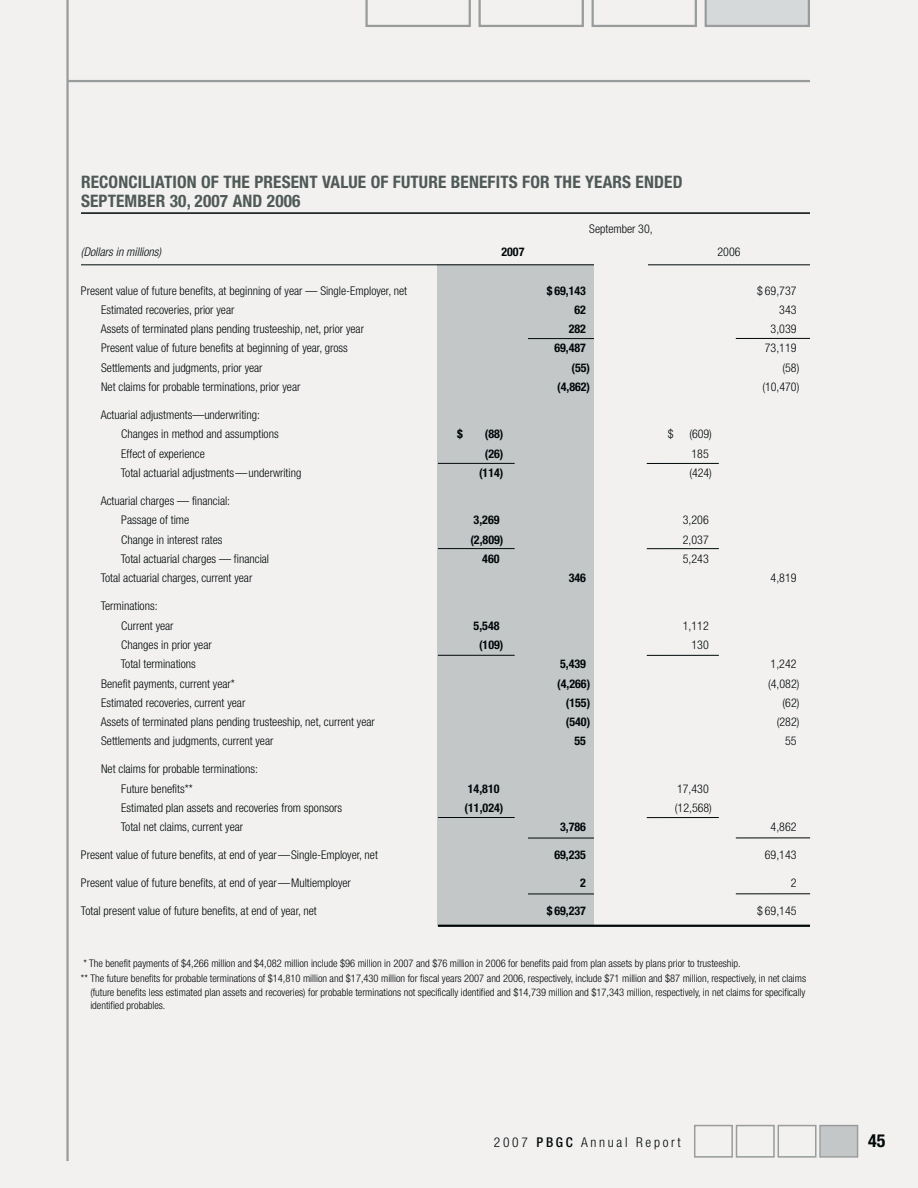
<style>
.page{position:relative;width:918px;height:1188px;background:#f3f1f0}
.page>*{position:absolute;margin:0;border:0;box-sizing:border-box;transform-origin:0 0}
.t1{font:700 condensed 18px "Helvetica Neue";color:#000809}
.t2{font:700 condensed 17.25px/18.8px "Helvetica Neue";letter-spacing:.01em;color:#4f5a58}
.t3{font:300 condensed 13.5px "Helvetica Neue";letter-spacing:.2em;color:#000809}
.t4{font:300 condensed 12px/19.4px "Helvetica Neue";color:#000809}
.t5{font:700 condensed 12px "Helvetica Neue";color:#000809}
.t6{font:italic 300 condensed 12px "Helvetica Neue";color:#000809}
.t7{font:300 condensed 10.5px/15.6px "Helvetica Neue";color:#000809}
.s1{font-weight:500}
</style>
<div class="page">
<div style="left:694px;top:1125px;width:39px;height:33px;border:2px solid #989c9c"></div>
<div style="left:736px;top:1125px;width:39px;height:33px;border:2px solid #989c9c"></div>
<div style="left:778px;top:1125px;width:39px;height:33px;border:2px solid #989c9c"></div>
<div style="left:821px;top:1126px;width:36px;height:30px;background:#c4c7c8"></div>
<div style="left:819px;top:1125px;width:39px;height:33px;border:2px solid #989c9c"></div>
<hr style="left:68px;top:80px;width:742px;height:2px;background:#989c9c">
<svg style="left:365px;top:0;width:106px;height:27px"></svg>
<svg style="left:478px;top:0;width:106px;height:27px"></svg>
<svg style="left:592px;top:0;width:105px;height:27px"></svg>
<svg style="left:705px;top:0;width:105px;height:27px;background:#ced1d1"></svg>
<hr style="left:66px;top:0;width:3px;height:1161px;background:#989c9c">
<div style="left:437px;top:264px;width:157px;height:662px;background:#c4c7c8"></div>
<hr style="left:81px;top:212px;width:729px;height:2px;background:#000809">
<hr style="left:81px;top:264px;width:513px;height:1px;background:#000809">
<hr style="left:648px;top:264px;width:162px;height:1px;background:#000809">
<hr style="left:438px;top:925px;width:372px;height:2px;background:#000809">
<hr style="left:528px;top:338px;width:66px;height:1px;background:#000809">
<hr style="left:736px;top:338px;width:74px;height:1px;background:#000809">
<hr style="left:438px;top:463px;width:77px;height:1px;background:#000809">
<hr style="left:647px;top:463px;width:72px;height:1px;background:#000809">
<hr style="left:438px;top:817px;width:77px;height:1px;background:#000809">
<hr style="left:647px;top:817px;width:72px;height:1px;background:#000809">
<hr style="left:438px;top:655px;width:77px;height:1px;background:#000809">
<hr style="left:647px;top:655px;width:72px;height:1px;background:#000809">
<hr style="left:438px;top:548px;width:77px;height:1px;background:#000809">
<hr style="left:647px;top:548px;width:72px;height:1px;background:#000809">
<hr style="left:528px;top:838px;width:66px;height:1px;background:#000809">
<hr style="left:736px;top:838px;width:74px;height:1px;background:#000809">
<hr style="left:528px;top:894px;width:66px;height:1px;background:#000809">
<hr style="left:736px;top:893px;width:74px;height:1px;background:#000809">
<h2 class="t2" style="left:81px;top:174px;width:603px">RECONCILIATION OF THE PRESENT VALUE OF FUTURE BENEFITS FOR THE YEARS ENDED<br>SEPTEMBER 30, 2007 AND 2006</h2>
<p class="t4" style="left:589px;top:220px;width:65px">September 30,</p>
<p class="t6" style="left:81px;top:247px;width:82px">(Dollars in millions)</p>
<p class="t5" style="left:502px;top:247px;width:25px">2007</p>
<p class="t4" style="left:718px;top:243px;width:25px">2006</p>
<p class="t4" style="left:81px;top:282px;width:328px">Present value of future benefits, at beginning of year — Single-Employer, net</p>
<p class="t5" style="left:547px;top:286px;width:41px">$ 69,143</p>
<p class="t4" style="left:757px;top:282px;width:41px">$ 69,737</p>
<p class="t4" style="left:101px;top:301px;width:135px">Estimated recoveries, prior year</p>
<p class="t5" style="left:575px;top:305px;width:13px">62</p>
<p class="t4" style="left:779px;top:301px;width:19px">343</p>
<p class="t4" style="left:101px;top:320px;width:265px">Assets of terminated plans pending trusteeship, net, prior year</p>
<p class="t5" style="left:569px;top:325px;width:19px">282</p>
<p class="t4" style="left:771px;top:320px;width:27px">3,039</p>
<p class="t4" style="left:101px;top:340px;width:248px">Present value of future benefits at beginning of year, gross</p>
<p class="t5" style="left:554px;top:344px;width:33px">69,487</p>
<p class="t4" style="left:765px;top:340px;width:33px">73,119</p>
<p class="t4" style="left:101px;top:359px;width:163px">Settlements and judgments, prior year</p>
<p class="t5" style="left:572px;top:363px;width:20px">(55)</p>
<p class="t4" style="left:783px;top:359px;width:18px">(58)</p>
<p class="t4" style="left:101px;top:378px;width:201px">Net claims for probable terminations, prior year</p>
<p class="t5" style="left:557px;top:383px;width:34px">(4,862)</p>
<p class="t4" style="left:762px;top:378px;width:38px">(10,470)</p>
<p class="t4" style="left:121px;top:406px;width:159px;text-indent:-21px">Actuarial adjustments—underwriting:<br>Changes in method and assumptions</p>
<p class="t5" style="left:457px;top:430px;width:7px">$</p>
<p class="t5" style="left:485px;top:430px;width:20px">(88)</p>
<p class="t4" style="left:668px;top:426px;width:7px">$</p>
<p class="t4" style="left:689px;top:426px;width:24px">(609)</p>
<p class="t4" style="left:121px;top:445px;width:85px">Effect of experience</p>
<p class="t5" style="left:485px;top:449px;width:20px">(26)</p>
<p class="t4" style="left:692px;top:445px;width:19px">185</p>
<p class="t4" style="left:121px;top:464px;width:182px">Total actuarial adjustments—underwriting</p>
<p class="t5" style="left:479px;top:468px;width:26px">(114)</p>
<p class="t4" style="left:689px;top:464px;width:24px">(424)</p>
<p class="t4" style="left:121px;top:492px;width:110px;text-indent:-21px">Actuarial charges — financial:<br>Passage of time</p>
<p class="t5" style="left:474px;top:516px;width:27px">3,269</p>
<p class="t4" style="left:683px;top:511px;width:27px">3,206</p>
<p class="t4" style="left:121px;top:531px;width:103px">Change in interest rates</p>
<p class="t5" style="left:470px;top:535px;width:34px">(2,809)</p>
<p class="t4" style="left:683px;top:531px;width:27px">2,037</p>
<p class="t4" style="left:121px;top:550px;width:150px">Total actuarial charges — financial</p>
<p class="t5" style="left:482px;top:554px;width:19px">460</p>
<p class="t4" style="left:683px;top:550px;width:27px">5,243</p>
<p class="t4" style="left:101px;top:569px;width:153px">Total actuarial charges, current year</p>
<p class="t5" style="left:569px;top:574px;width:19px">346</p>
<p class="t4" style="left:771px;top:569px;width:27px">4,819</p>
<p class="t4" style="left:121px;top:597px;width:54px;text-indent:-21px">Terminations:<br>Current year</p>
<p class="t5" style="left:474px;top:621px;width:27px">5,548</p>
<p class="t4" style="left:683px;top:617px;width:27px">1,112</p>
<p class="t4" style="left:121px;top:636px;width:92px">Changes in prior year</p>
<p class="t5" style="left:479px;top:640px;width:26px">(109)</p>
<p class="t4" style="left:692px;top:636px;width:19px">130</p>
<p class="t4" style="left:121px;top:655px;width:77px">Total terminations</p>
<p class="t5" style="left:560px;top:660px;width:27px">5,439</p>
<p class="t4" style="left:771px;top:655px;width:27px">1,242</p>
<p class="t4" style="left:101px;top:675px;width:135px">Benefit payments, current year*</p>
<p class="t5" style="left:557px;top:679px;width:34px">(4,266)</p>
<p class="t4" style="left:768px;top:675px;width:33px">(4,082)</p>
<p class="t4" style="left:101px;top:694px;width:146px">Estimated recoveries, current year</p>
<p class="t5" style="left:566px;top:698px;width:26px">(155)</p>
<p class="t4" style="left:783px;top:694px;width:18px">(62)</p>
<p class="t4" style="left:101px;top:713px;width:276px">Assets of terminated plans pending trusteeship, net, current year</p>
<p class="t5" style="left:566px;top:718px;width:26px">(540)</p>
<p class="t4" style="left:777px;top:713px;width:24px">(282)</p>
<p class="t4" style="left:101px;top:733px;width:174px">Settlements and judgments, current year</p>
<p class="t5" style="left:575px;top:737px;width:13px">55</p>
<p class="t4" style="left:785px;top:733px;width:13px">55</p>
<p class="t4" style="left:121px;top:761px;width:138px;text-indent:-20px">Net claims for probable terminations:<br>Future benefits**</p>
<p class="t5" style="left:468px;top:784px;width:33px">14,810</p>
<p class="t4" style="left:677px;top:780px;width:33px">17,430</p>
<p class="t4" style="left:121px;top:799px;width:222px">Estimated plan assets and recoveries from sponsors</p>
<p class="t5" style="left:465px;top:804px;width:40px">(11,024)</p>
<p class="t4" style="left:675px;top:799px;width:38px">(12,568)</p>
<p class="t4" style="left:121px;top:819px;width:124px">Total net claims, current year</p>
<p class="t5" style="left:560px;top:823px;width:27px">3,786</p>
<p class="t4" style="left:771px;top:819px;width:27px">4,862</p>
<p class="t4" style="left:81px;top:846px;width:298px">Present value of future benefits, at end of year—Single-Employer, net</p>
<p class="t5" style="left:554px;top:851px;width:33px">69,235</p>
<p class="t4" style="left:765px;top:846px;width:33px">69,143</p>
<p class="t4" style="left:81px;top:874px;width:271px">Present value of future benefits, at end of year—Multiemployer</p>
<p class="t5" style="left:580px;top:879px;width:7px">2</p>
<p class="t4" style="left:791px;top:874px;width:7px">2</p>
<p class="t4" style="left:81px;top:902px;width:237px">Total present value of future benefits, at end of year, net</p>
<p class="t5" style="left:547px;top:907px;width:41px">$ 69,237</p>
<p class="t4" style="left:757px;top:902px;width:41px">$ 69,145</p>
<p class="t7" style="left:81px;top:956px;width:727px">* The benefit payments of $4,266 million and $4,082 million include $96 million in 2007 and $76 million in 2006 for benefits paid from plan assets by plans prior to trusteeship.<br>** The future benefits for probable terminations of $14,810 million and $17,430 million for fiscal years 2007 and 2006, respectively, include $71 million and $87 million, respectively, in net claims</p>
<p class="t7" style="left:90px;top:986px;width:717px;line-height:13.5px">(future benefits less estimated plan assets and recoveries) for probable terminations not specifically identified and $14,739 million and $17,343 million, respectively, in net claims for specifically identified probables.</p>
<p class="t3" style="left:494px;top:1137px;width:188px">2007 <span class="s1">PBGC</span> Annual Report</p>
<h1 class="t1" style="left:868px;top:1134px;width:19px">45</h1>
</div>
